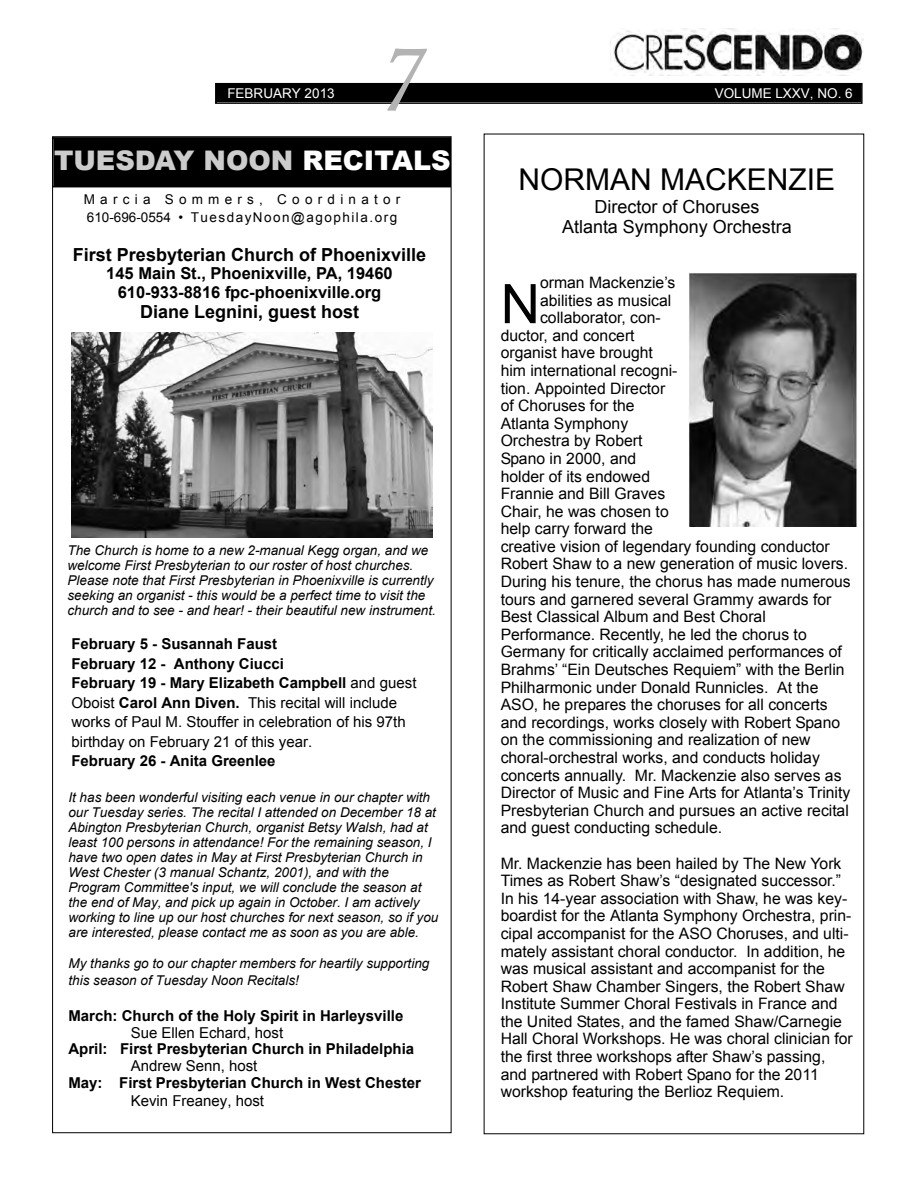
<style>
.page{position:relative;width:918px;height:1188px;background:#fff}
.page>*{position:absolute;margin:0;border:0;box-sizing:border-box;transform-origin:0 0}
.t1{font:italic 90px "Calisto";color:#b3b3b3}
.t2{font:54.6px "Arial";color:#000}
.t3{font:30px "Arial";color:#000}
.t4{font:900 27px "Arial";color:#ccc}
.t5{font:700 18px "Arial";color:#000}
.t6{font:18px/20.1px "Arial";color:#000;text-align:center}
.t7{font:700 16.5px/18.5px "Arial";color:#000;text-align:center}
.t8{font:15.75px/17.5px "Arial";color:#000}
.t9{font:15px/19.5px "Arial";color:#000}
.t10{font:700 15px "Arial";color:#000}
.t11{font:italic 13.5px/15.1px "Arial";color:#000}
.t12{font:13.5px/18px "Arial";letter-spacing:.11em;color:#000}
.t13{font:13.5px "Arial";color:#fff}
.s1{color:#fff}
.s2{font-weight:700}
</style>
<div class="page">
<div style="left:217px;top:84px;width:644px;height:18px;background:#000"></div>
<div style="left:215px;top:83px;width:648px;height:21px;border:2px solid #000"></div>
<img style="left:610px;top:28px;width:254px;height:48px">
<div style="left:54px;top:139px;width:395px;height:47px;background:#000"></div>
<div style="left:52px;top:137px;width:399px;height:50px;border:2px solid #000"></div>
<img style="left:72px;top:332px;width:360px;height:206px">
<img style="left:689px;top:273px;width:169px;height:254px">
<p class="t13" style="left:227px;top:85px;width:109px">FEBRUARY 2013</p>
<h1 class="t1" style="left:376px;top:27px;width:44px">7</h1>
<h3 class="t4" style="left:54px;top:141px;width:398px">TUESDAY NOON <span class="s1">RECITALS</span></h3>
<p class="t12" style="left:84px;top:191px;width:318px">Marcia Sommers, Coordinator<br>610-696-0554 • TuesdayNoon@agophila.org</p>
<p class="t5" style="left:73px;top:242px;width:355px">First Presbyterian Church of Phoenixville</p>
<p class="t7" style="left:106px;top:265px;width:288px">145 Main St., Phoenixville, PA, 19460<br>610-933-8816 fpc-phoenixville.org</p>
<p class="t5" style="left:140px;top:299px;width:221px">Diane Legnini, guest host</p>
<p class="t11" style="left:68px;top:543px;width:370px">The Church is home to a new 2-manual Kegg organ, and we welcome First Presbyterian to our roster of host churches.<br>Please note that First Presbyterian in Phoenixville is currently seeking an organist - this would be a perfect time to visit the church and to see - and hear! - their beautiful new instrument.</p>
<p class="t9" style="left:71px;top:634px;width:347px"><span class="s2">February 5 - Susannah Faust<br>February 12 - Anthony Ciucci<br>February 19 - Mary Elizabeth Campbell</span> and guest Oboist <span class="s2">Carol Ann Diven.</span> This recital will include works of Paul M. Stouffer in celebration of his 97th birthday on February 21 of this year.</p>
<p class="t10" style="left:71px;top:751px;width:206px">February 26 - Anita Greenlee</p>
<p class="t11" style="left:68px;top:789px;width:372px">It has been wonderful visiting each venue in our chapter with our Tuesday series. The recital I attended on December 18 at Abington Presbyterian Church, organist Betsy Walsh, had at least 100 persons in attendance! For the remaining season, I have two open dates in May at First Presbyterian Church in West Chester (3 manual Schantz, 2001), and with the Program Committee's input, we will conclude the season at the end of May, and pick up again in October. I am actively working to line up our host churches for next season, so if you are interested, please contact me as soon as you are able.</p>
<p class="t11" style="left:69px;top:954px;width:362px;line-height:17.9px">My thanks go to our chapter members for heartily supporting this season of Tuesday Noon Recitals!</p>
<p class="t10" style="left:68px;top:1006px;width:337px">March: Church of the Holy Spirit in Harleysville</p>
<p class="t9" style="left:131px;top:1023px;width:154px">Sue Ellen Echard, host</p>
<p class="t10" style="left:68px;top:1039px;width:347px">April: First Presbyterian Church in Philadelphia</p>
<p class="t9" style="left:131px;top:1056px;width:128px">Andrew Senn, host</p>
<p class="t10" style="left:68px;top:1073px;width:354px">May: First Presbyterian Church in West Chester</p>
<p class="t9" style="left:131px;top:1091px;width:135px">Kevin Freaney, host</p>
<p class="t13" style="left:715px;top:85px;width:140px">VOLUME LXXV, NO. 6</p>
<h3 class="t3" style="left:519px;top:163px;width:318px">NORMAN MACKENZIE</h3>
<p class="t6" style="left:562px;top:197px;width:231px">Director of Choruses<br>Atlanta Symphony Orchestra</p>
<p class="t8" style="left:540px;top:274px;width:137px">orman Mackenzie’s</p>
<p class="t8" style="left:540px;top:291px;width:133px">abilities as musical</p>
<p class="t8" style="left:540px;top:309px;width:122px">collaborator, con-</p>
<p class="t8" style="left:501px;top:327px;width:135px">ductor, and concert</p>
<p class="t8" style="left:501px;top:344px;width:154px">organist have brought</p>
<p class="t8" style="left:501px;top:362px;width:178px">him international recogni-</p>
<p class="t8" style="left:501px;top:379px;width:166px">tion. Appointed Director</p>
<p class="t8" style="left:501px;top:397px;width:135px">of Choruses for the</p>
<p class="t8" style="left:501px;top:415px;width:129px">Atlanta Symphony</p>
<p class="t8" style="left:501px;top:432px;width:143px">Orchestra by Robert</p>
<p class="t8" style="left:501px;top:450px;width:137px">Spano in 2000, and</p>
<p class="t8" style="left:501px;top:467px;width:151px">holder of its endowed</p>
<p class="t8" style="left:501px;top:485px;width:166px">Frannie and Bill Graves</p>
<p class="t8" style="left:501px;top:502px;width:170px">Chair, he was chosen to</p>
<p class="t8" style="left:501px;top:520px;width:154px">help carry forward the</p>
<p class="t8" style="left:501px;top:538px;width:331px">creative vision of legendary founding conductor</p>
<p class="t8" style="left:501px;top:555px;width:349px">Robert Shaw to a new generation of music lovers.</p>
<p class="t8" style="left:501px;top:573px;width:352px">During his tenure, the chorus has made numerous</p>
<p class="t8" style="left:501px;top:590px;width:332px">tours and garnered several Grammy awards for</p>
<p class="t8" style="left:501px;top:608px;width:267px">Best Classical Album and Best Choral</p>
<p class="t8" style="left:501px;top:626px;width:308px">Performance. Recently, he led the chorus to</p>
<p class="t8" style="left:501px;top:643px;width:343px">Germany for critically acclaimed performances of</p>
<p class="t8" style="left:501px;top:661px;width:346px">Brahms’ “Ein Deutsches Requiem” with the Berlin</p>
<p class="t8" style="left:501px;top:678px;width:319px">Philharmonic under Donald Runnicles. At the</p>
<p class="t8" style="left:501px;top:696px;width:328px">ASO, he prepares the choruses for all concerts</p>
<p class="t8" style="left:501px;top:714px;width:341px">and recordings, works closely with Robert Spano</p>
<p class="t8" style="left:501px;top:731px;width:311px">on the commissioning and realization of new</p>
<p class="t8" style="left:501px;top:749px;width:321px">choral-orchestral works, and conducts holiday</p>
<p class="t8" style="left:501px;top:766px;width:342px">concerts annually. Mr. Mackenzie also serves as</p>
<p class="t8" style="left:501px;top:784px;width:351px">Director of Music and Fine Arts for Atlanta’s Trinity</p>
<p class="t8" style="left:501px;top:802px;width:350px">Presbyterian Church and pursues an active recital</p>
<p class="t8" style="left:501px;top:819px;width:223px">and guest conducting schedule.</p>
<p class="t8" style="left:501px;top:854px;width:354px">Mr. Mackenzie has been hailed by The New York Times as Robert Shaw’s “designated successor.” In his 14-year association with Shaw, he was key&shy;boardist for the Atlanta Symphony Orchestra, prin&shy;cipal accompanist for the ASO Choruses, and ulti&shy;mately assistant choral conductor. In addition, he was musical assistant and accompanist for the Robert Shaw Chamber Singers, the Robert Shaw Institute Summer Choral Festivals in France and the United States, and the famed Shaw/Carnegie Hall Choral Workshops. He was choral clinician for the first three workshops after Shaw’s passing, and partnered with Robert Spano for the 2011 workshop featuring the Berlioz Requiem.</p>
<h2 class="t2" style="left:501px;top:274px;width:41px">N</h2>
</div>
